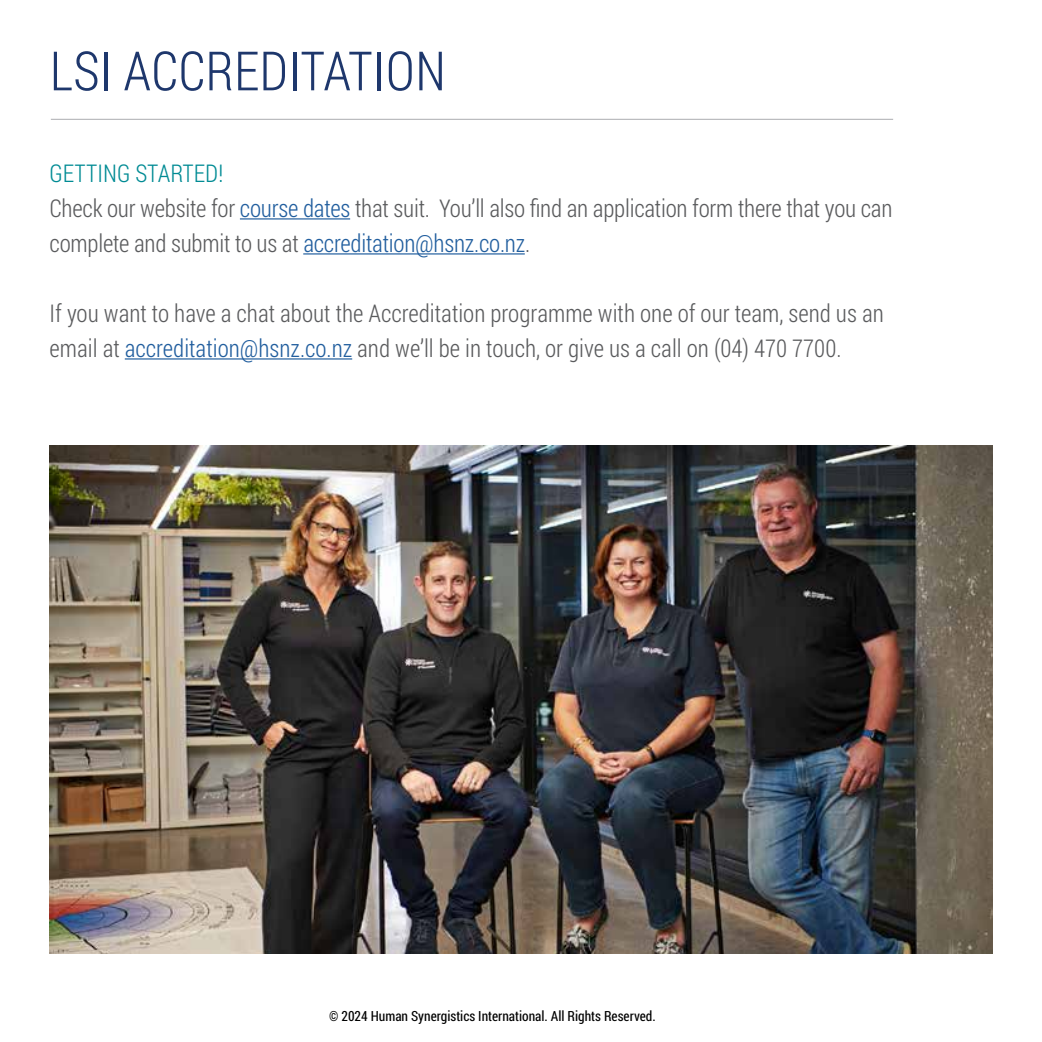
<style>
.page{position:relative;width:1042px;height:1042px;background:#fff}
.page>*{position:absolute;margin:0;border:0;box-sizing:border-box;transform-origin:0 0}
.t1{font:300 54.25px "Roboto Condensed";color:#1e376c}
.t2{font:300 24.5px/35px "Roboto Condensed";letter-spacing:-.005em;color:#5a5b5d}
.t3{font:14px "Roboto Condensed";color:#000}
.s1{color:#008b94}
.s2{color:#215e9e}
</style>
<div class="page">
<hr style="left:51px;top:119px;width:842px;height:1px;background:#abadb0">
<hr style="left:240px;top:218px;width:110px;height:1px;background:#215e9e">
<hr style="left:303px;top:253px;width:222px;height:1px;background:#215e9e">
<hr style="left:125px;top:358px;width:227px;height:1px;background:#215e9e">
<img style="left:50px;top:445px;width:942px;height:509px">
<h1 class="t1" style="left:50px;top:33px;width:398px">LSI ACCREDITATION</h1>
<p class="t2" style="left:50px;top:155px;width:844px"><span class="s1">GETTING STARTED!<br></span>Check our website for <span class="s2">course dates</span> that suit. You’ll also find an application form there that you can complete and submit to us at <span class="s2">accreditation@hsnz.co.nz</span>.</p>
<p class="t2" style="left:50px;top:295px;width:836px">If you want to have a chat about the Accreditation programme with one of our team, send us an email at <span class="s2">accreditation@hsnz.co.nz</span> and we’ll be in touch, or give us a call on (04) 470 7700.</p>
<p class="t3" style="left:329px;top:1006px;width:328px">© 2024 Human Synergistics International. All Rights Reserved.</p>
</div>
